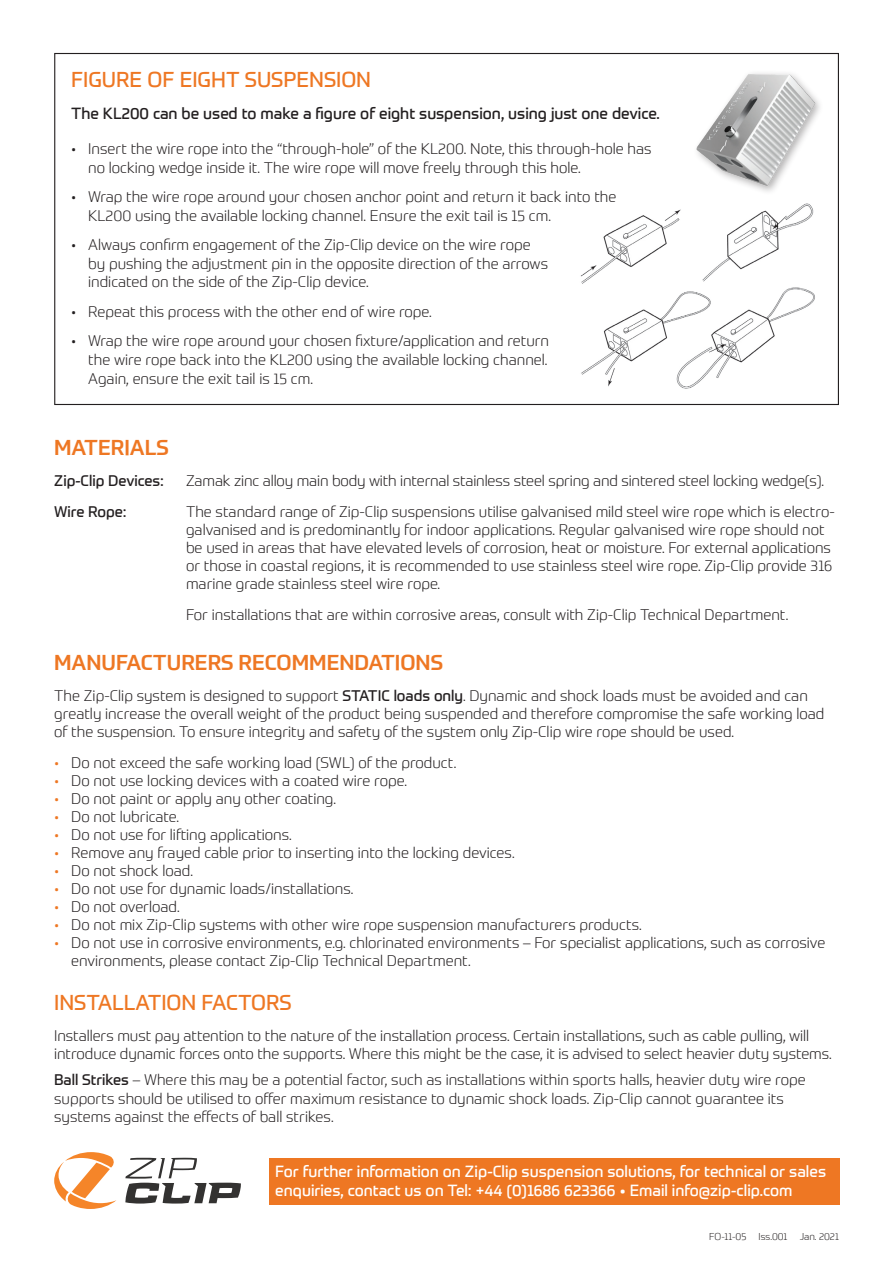
<style>
.page{position:relative;width:893px;height:1263px;background:#fff}
.page>*{position:absolute;margin:0;border:0;box-sizing:border-box;transform-origin:0 0}
.t1{font:21px "Prometo";color:#ee7723}
.t2{font:500 21px "Prometo";color:#ee7723}
.t3{font:15.75px/19.5px "Prometo";color:#fff}
.t4{font:15.75px "Prometo";color:#231f20}
.t5{font:300 15px/18px "Prometo";color:#231f20}
.t6{font:15px "Prometo";color:#231f20}
.t7{font:300 9.75px "Prometo";color:#231f20}
.s1{font-weight:400}
.s2{color:#ee7723}
</style>
<div class="page">
<svg style="left:54px;top:1152px;width:62px;height:57px"></svg>
<svg style="left:125px;top:1158px;width:116px;height:45px"></svg>
<img style="left:581px;top:203px;width:234px;height:186px">
<img style="left:696px;top:73px;width:122px;height:117px">
<div style="left:269px;top:1158px;width:570px;height:47px;background:#ee7723"></div>
<h1 class="t1" style="left:71px;top:67px;width:301px">FIGURE OF EIGHT SUSPENSION</h1>
<p class="t4" style="left:71px;top:104px;width:590px">The KL200 can be used to make a figure of eight suspension, using just one device.</p>
<p class="t5" style="left:88px;top:139px;width:565px;line-height:18.8px;text-indent:-17px">• Insert the wire rope into the “through-hole” of the KL200. Note, this through-hole has no locking wedge inside it. The wire rope will move freely through this hole.</p>
<p class="t5" style="left:88px;top:187px;width:530px;line-height:18.8px;text-indent:-17px">• Wrap the wire rope around your chosen anchor point and return it back into the<br>KL200 using the available locking channel. Ensure the exit tail is 15 cm.</p>
<p class="t5" style="left:88px;top:235px;width:461px;line-height:18.8px;text-indent:-17px">• Always confirm engagement of the Zip-Clip device on the wire rope by pushing the adjustment pin in the opposite direction of the arrows indicated on the side of the Zip-Clip device.</p>
<p class="t5" style="left:71px;top:302px;width:362px">• Repeat this process with the other end of wire rope.</p>
<p class="t5" style="left:88px;top:331px;width:462px;line-height:18.8px;text-align:justify;text-indent:-17px">• Wrap the wire rope around your chosen fixture/application and return the wire rope back into the KL200 using the available locking channel.<br>Again, ensure the exit tail is 15 cm.</p>
<h1 class="t2" style="left:54px;top:435px;width:116px">MATERIALS</h1>
<p class="t6" style="left:54px;top:472px;width:111px">Zip-Clip Devices:</p>
<p class="t5" style="left:186px;top:472px;width:640px">Zamak zinc alloy main body with internal stainless steel spring and sintered steel locking wedge(s).</p>
<p class="t6" style="left:54px;top:502px;width:73px">Wire Rope:</p>
<p class="t5" style="left:186px;top:502px;width:650px">The standard range of Zip-Clip suspensions utilise galvanised mild steel wire rope which is electro&shy;galvanised and is predominantly for indoor applications. Regular galvanised wire rope should not be used in areas that have elevated levels of corrosion, heat or moisture. For external applications or those in coastal regions, it is recommended to use stainless steel wire rope. Zip-Clip provide 316 marine grade stainless steel wire rope.</p>
<p class="t5" style="left:186px;top:605px;width:604px">For installations that are within corrosive areas, consult with Zip-Clip Technical Department.</p>
<h1 class="t2" style="left:54px;top:650px;width:390px">MANUFACTURERS RECOMMENDATIONS</h1>
<p class="t5" style="left:54px;top:687px;width:772px">The Zip-Clip system is designed to support <span class="s1">STATIC loads only</span>. Dynamic and shock loads must be avoided and can greatly increase the overall weight of the product being suspended and therefore compromise the safe working load of the suspension. To ensure integrity and safety of the system only Zip-Clip wire rope should be used.</p>
<p class="t5" style="left:54px;top:753px;width:404px"><span class="s2">•</span> Do not exceed the safe working load (SWL) of the product.</p>
<p class="t5" style="left:54px;top:771px;width:354px"><span class="s2">•</span> Do not use locking devices with a coated wire rope.</p>
<p class="t5" style="left:54px;top:789px;width:283px"><span class="s2">•</span> Do not paint or apply any other coating.</p>
<p class="t5" style="left:54px;top:807px;width:126px"><span class="s2">•</span> Do not lubricate.</p>
<p class="t5" style="left:54px;top:825px;width:239px"><span class="s2">•</span> Do not use for lifting applications.</p>
<p class="t5" style="left:54px;top:843px;width:462px"><span class="s2">•</span> Remove any frayed cable prior to inserting into the locking devices.</p>
<p class="t5" style="left:54px;top:861px;width:140px"><span class="s2">•</span> Do not shock load.</p>
<p class="t5" style="left:54px;top:879px;width:301px"><span class="s2">•</span> Do not use for dynamic loads/installations.</p>
<p class="t5" style="left:54px;top:897px;width:127px"><span class="s2">•</span> Do not overload.</p>
<p class="t5" style="left:54px;top:915px;width:589px"><span class="s2">•</span> Do not mix Zip-Clip systems with other wire rope suspension manufacturers products.</p>
<p class="t5" style="left:71px;top:933px;width:756px;text-indent:-17px"><span class="s2">•</span> Do not use in corrosive environments, e.g. chlorinated environments – For specialist applications, such as corrosive environments, please contact Zip-Clip Technical Department.</p>
<h1 class="t1" style="left:54px;top:990px;width:239px">INSTALLATION FACTORS</h1>
<p class="t5" style="left:54px;top:1026px;width:779px">Installers must pay attention to the nature of the installation process. Certain installations, such as cable pulling, will introduce dynamic forces onto the supports. Where this might be the case, it is advised to select heavier duty systems.</p>
<p class="t5" style="left:54px;top:1071px;width:753px"><span class="s1">Ball Strikes</span> – Where this may be a potential factor, such as installations within sports halls, heavier duty wire rope supports should be utilised to offer maximum resistance to dynamic shock loads. Zip-Clip cannot guarantee its systems against the effects of ball strikes.</p>
<p class="t3" style="left:275px;top:1161px;width:552px">For further information on Zip-Clip suspension solutions, for technical or sales enquiries, contact us on Tel: +44 (0)1686 623366 • Email info@zip-clip.com</p>
<p class="t7" style="left:709px;top:1230px;width:39px">FO-11-05</p>
<p class="t7" style="left:758px;top:1230px;width:30px">Iss.001</p>
<p class="t7" style="left:800px;top:1230px;width:41px">Jan. 2021</p>
</div>
